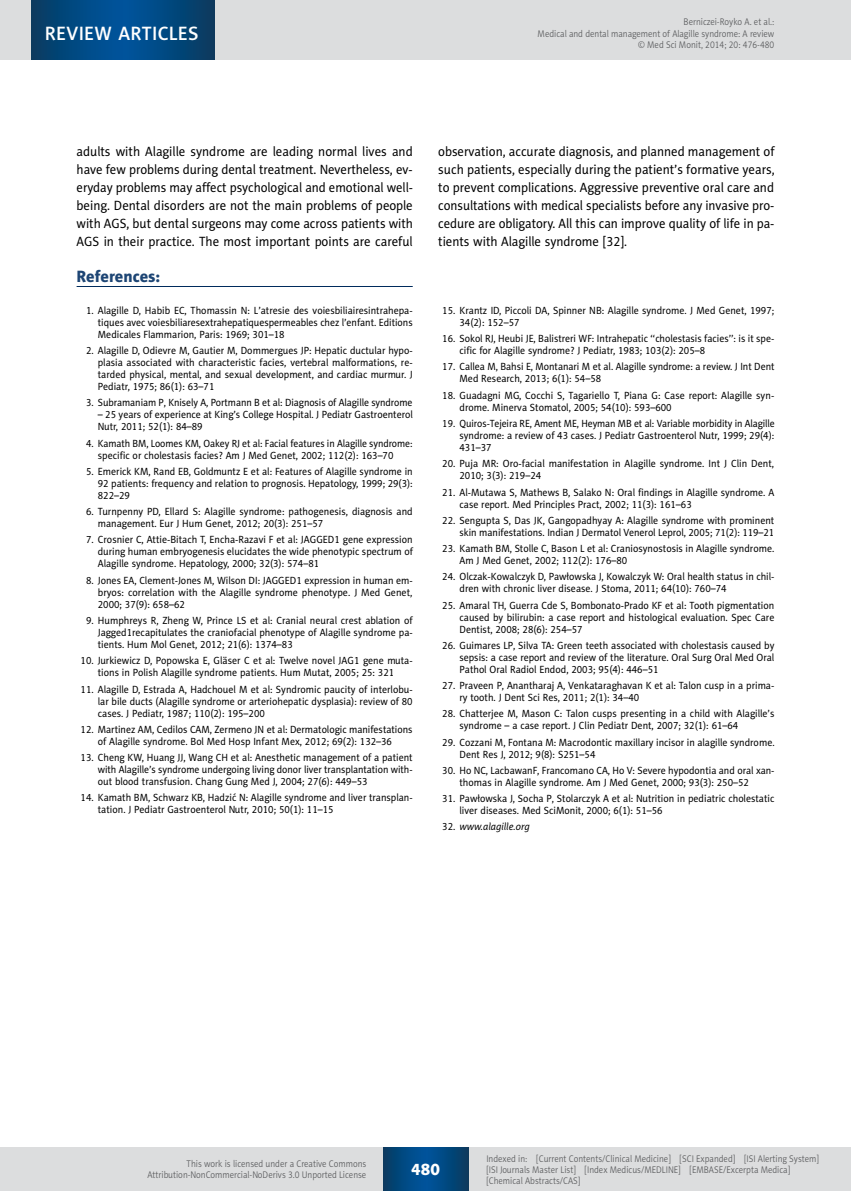
<style>
.page{position:relative;width:851px;height:1191px;background:#fff}
.page>*{position:absolute;margin:0;border:0;box-sizing:border-box;transform-origin:0 0}
.t1{font:19.5px "Naomi Sans EFN Medium";letter-spacing:.015em;color:#fff}
.t2{font:16.5px "Naomi Sans EFN Heavy";color:#1d4574}
.t3{font:16.5px "Naomi Sans EFN Heavy";color:#fff}
.t4{font:13.5px/18px "Naomi Sans EFN";color:#000;text-align:justify;scale:.95 1}
.t5{font:10.5px/12px "Naomi Sans EFN";color:#000;scale:.95 1}
.t6{font:10.5px/12px "Naomi Sans EFN";color:#000;scale:.94 1}
.t7{font:10.5px/12px "Naomi Sans EFN";color:#000;scale:.93 1}
.t8{font:italic 10.5px "Naomi Sans EFN";color:#000;scale:.95 1}
.t9{font:9.75px/11.2px "Naomi Sans EFN Light";color:#58595b;text-align:right;scale:.9 1}
.s1{font-style:normal}
</style>
<div class="page">
<hr style="left:77px;top:286px;width:335px;height:1px;background:#002b5c">
<div style="left:0;top:1148px;width:850px;height:43px;background:#dcddde"></div>
<svg style="left:383px;top:1147px;width:85px;height:43px;background:#02487f"></svg>
<div style="left:0;top:0;width:850px;height:60px;background:#dcddde"></div>
<svg style="left:32px;top:0;width:183px;height:60px;background:#02487f"></svg>
<h1 class="t1" style="left:45px;top:22px;width:155px">REVIEW ARTICLES</h1>
<p class="t9" style="left:537px;top:16px;width:264px">Berniczei-Royko A. et al.:<br>Medical and dental management of Alagille syndrome: A review © Med Sci Monit, 2014; 20: 476-480</p>
<p class="t4" style="left:77px;top:142px;width:355px">adults with Alagille syndrome are leading normal lives and have few problems during dental treatment. Nevertheless, ev&shy;eryday problems may affect psychological and emotional well&shy;being. Dental disorders are not the main problems of people with AGS, but dental surgeons may come across patients with AGS in their practice. The most important points are careful</p>
<p class="t4" style="left:438px;top:142px;width:355px">observation, accurate diagnosis, and planned management of such patients, especially during the patient’s formative years, to prevent complications. Aggressive preventive oral care and consultations with medical specialists before any invasive pro&shy;cedure are obligatory. All this can improve quality of life in pa&shy;tients with Alagille syndrome [32].</p>
<h2 class="t2" style="left:77px;top:266px;width:85px">References:</h2>
<p class="t5" style="left:98px;top:304px;width:333px;text-align:justify;text-indent:-12px">1. Alagille D, Habib EC, Thomassin N: L’atresie des voiesbiliairesintrahepa&shy;tiques avec voiesbiliaresextrahepatiquespermeables chez l’enfant. Editions Medicales Flammarion, Paris: 1969; 301–18</p>
<p class="t5" style="left:98px;top:345px;width:333px;text-align:justify;text-indent:-12px">2. Alagille D, Odievre M, Gautier M, Dommergues JP: Hepatic ductular hypo&shy;plasia associated with characteristic facies, vertebral malformations, re&shy;tarded physical, mental, and sexual development, and cardiac murmur. J Pediatr, 1975; 86(1): 63–71</p>
<p class="t6" style="left:86px;top:397px;width:349px">3. Subramaniam P, Knisely A, Portmann B et al: Diagnosis of Alagille syndrome</p>
<p class="t5" style="left:98px;top:409px;width:333px">– 25 years of experience at King’s College Hospital. J Pediatr Gastroenterol<br>Nutr, 2011; 52(1): 84–89</p>
<p class="t7" style="left:98px;top:437px;width:340px;text-indent:-12px">4. Kamath BM, Loomes KM, Oakey RJ et al: Facial features in Alagille syndrome: specific or cholestasis facies? Am J Med Genet, 2002; 112(2): 163–70</p>
<p class="t5" style="left:98px;top:465px;width:333px;text-align:justify;text-indent:-12px">5. Emerick KM, Rand EB, Goldmuntz E et al: Features of Alagille syndrome in 92 patients: frequency and relation to prognosis. Hepatology, 1999; 29(3):<br>822–29</p>
<p class="t5" style="left:98px;top:506px;width:333px;text-indent:-12px">6. Turnpenny PD, Ellard S: Alagille syndrome: pathogenesis, diagnosis and management. Eur J Hum Genet, 2012; 20(3): 251–57</p>
<p class="t5" style="left:98px;top:534px;width:333px;text-align:justify;text-indent:-12px">7. Crosnier C, Attie-Bitach T, Encha-Razavi F et al: JAGGED1 gene expression during human embryogenesis elucidates the wide phenotypic spectrum of Alagille syndrome. Hepatology, 2000; 32(3): 574–81</p>
<p class="t5" style="left:98px;top:574px;width:333px;text-align:justify;text-indent:-12px">8. Jones EA, Clement-Jones M, Wilson DI: JAGGED1 expression in human em&shy;bryos: correlation with the Alagille syndrome phenotype. J Med Genet, 2000; 37(9): 658–62</p>
<p class="t5" style="left:98px;top:614px;width:333px;text-align:justify;text-indent:-12px">9. Humphreys R, Zheng W, Prince LS et al: Cranial neural crest ablation of Jagged1recapitulates the craniofacial phenotype of Alagille syndrome pa&shy;tients. Hum Mol Genet, 2012; 21(6): 1374–83</p>
<p class="t5" style="left:81px;top:655px;width:351px;text-align:center">10. Jurkiewicz D, Popowska E, Gläser C et al: Twelve novel JAG1 gene muta&shy;tions in Polish Alagille syndrome patients. Hum Mutat, 2005; 25: 321</p>
<p class="t5" style="left:98px;top:683px;width:333px;text-align:justify;text-indent:-17px">11. Alagille D, Estrada A, Hadchouel M et al: Syndromic paucity of interlobu&shy;lar bile ducts (Alagille syndrome or arteriohepatic dysplasia): review of 80 cases. J Pediatr, 1987; 110(2): 195–200</p>
<p class="t5" style="left:81px;top:723px;width:351px;text-align:center">12. Martinez AM, Cedilos CAM, Zermeno JN et al: Dermatologic manifestations of Alagille syndrome. Bol Med Hosp Infant Mex, 2012; 69(2): 132–36</p>
<p class="t5" style="left:98px;top:751px;width:333px;text-align:justify;text-indent:-17px">13. Cheng KW, Huang JJ, Wang CH et al: Anesthetic management of a patient with Alagille’s syndrome undergoing living donor liver transplantation with&shy;out blood transfusion. Chang Gung Med J, 2004; 27(6): 449–53</p>
<p class="t5" style="left:98px;top:792px;width:333px;text-indent:-17px">14. Kamath BM, Schwarz KB, Hadzić N: Alagille syndrome and liver transplan&shy;tation. J Pediatr Gastroenterol Nutr, 2010; 50(1): 11–15</p>
<p class="t5" style="left:459px;top:304px;width:333px;text-indent:-17px">15. Krantz ID, Piccoli DA, Spinner NB: Alagille syndrome. J Med Genet, 1997;<br>34(2): 152–57</p>
<p class="t5" style="left:459px;top:333px;width:333px;text-indent:-17px">16. Sokol RJ, Heubi JE, Balistreri WF: Intrahepatic ‘‘cholestasis facies’’: is it spe&shy;cific for Alagille syndrome? J Pediatr, 1983; 103(2): 205–8</p>
<p class="t6" style="left:459px;top:361px;width:336px;text-indent:-17px">17. Callea M, Bahsi E, Montanari M et al. Alagille syndrome: a review. J Int Dent<br>Med Research, 2013; 6(1): 54–58</p>
<p class="t5" style="left:459px;top:389px;width:333px;text-indent:-17px">18. Guadagni MG, Cocchi S, Tagariello T, Piana G: Case report: Alagille syn&shy;drome. Minerva Stomatol, 2005; 54(10): 593–600</p>
<p class="t7" style="left:459px;top:417px;width:340px;text-align:justify;text-indent:-17px">19. Quiros-Tejeira RE, Ament ME, Heyman MB et al: Variable morbidity in Alagille syndrome: a review of 43 cases. J Pediatr Gastroenterol Nutr, 1999; 29(4):<br>431–37</p>
<p class="t5" style="left:459px;top:458px;width:332px;text-indent:-17px">20. Puja MR: Oro-facial manifestation in Alagille syndrome. Int J Clin Dent,<br>2010; 3(3): 219–24</p>
<p class="t5" style="left:459px;top:486px;width:333px;text-indent:-17px">21. Al-Mutawa S, Mathews B, Salako N: Oral findings in Alagille syndrome. A case report. Med Principles Pract, 2002; 11(3): 161–63</p>
<p class="t5" style="left:442px;top:514px;width:351px;text-align:right">22. Sengupta S, Das JK, Gangopadhyay A: Alagille syndrome with prominent skin manifestations. Indian J Dermatol Venerol Leprol, 2005; 71(2): 119–21</p>
<p class="t5" style="left:459px;top:542px;width:333px;text-indent:-17px">23. Kamath BM, Stolle C, Bason L et al: Craniosynostosis in Alagille syndrome.<br>Am J Med Genet, 2002; 112(2): 176–80</p>
<p class="t5" style="left:459px;top:571px;width:333px;text-indent:-17px">24. Olczak-Kowalczyk D, Pawłowska J, Kowalczyk W: Oral health status in chil&shy;dren with chronic liver disease. J Stoma, 2011; 64(10): 760–74</p>
<p class="t5" style="left:459px;top:599px;width:333px;text-align:justify;text-indent:-17px">25. Amaral TH, Guerra Cde S, Bombonato-Prado KF et al: Tooth pigmentation caused by bilirubin: a case report and histological evaluation. Spec Care Dentist, 2008; 28(6): 254–57</p>
<p class="t5" style="left:459px;top:639px;width:333px;text-align:justify;text-indent:-17px">26. Guimares LP, Silva TA: Green teeth associated with cholestasis caused by sepsis: a case report and review of the literature. Oral Surg Oral Med Oral Pathol Oral Radiol Endod, 2003; 95(4): 446–51</p>
<p class="t5" style="left:459px;top:679px;width:333px;text-indent:-17px">27. Praveen P, Anantharaj A, Venkataraghavan K et al: Talon cusp in a prima&shy;ry tooth. J Dent Sci Res, 2011; 2(1): 34–40</p>
<p class="t5" style="left:459px;top:708px;width:333px;text-indent:-17px">28. Chatterjee M, Mason C: Talon cusps presenting in a child with Alagille’s syndrome – a case report. J Clin Pediatr Dent, 2007; 32(1): 61–64</p>
<p class="t5" style="left:459px;top:736px;width:333px;text-indent:-17px">29. Cozzani M, Fontana M: Macrodontic maxillary incisor in alagille syndrome.<br>Dent Res J, 2012; 9(8): S251–54</p>
<p class="t6" style="left:459px;top:764px;width:336px;text-indent:-17px">30. Ho NC, LacbawanF, Francomano CA, Ho V: Severe hypodontia and oral xan&shy;thomas in Alagille syndrome. Am J Med Genet, 2000; 93(3): 250–52</p>
<p class="t5" style="left:459px;top:792px;width:333px;text-indent:-17px">31. Pawłowska J, Socha P, Stolarczyk A et al: Nutrition in pediatric cholestatic liver diseases. Med SciMonit, 2000; 6(1): 51–56</p>
<p class="t8" style="left:442px;top:821px;width:93px"><span class="s1">32.</span> www.alagille.org</p>
<p class="t9" style="left:147px;top:1158px;width:245px">This work is licensed under a Creative Commons<br>Attribution-NonCommercial-NoDerivs 3.0 Unported License</p>
<h2 class="t3" style="left:411px;top:1159px;width:30px">480</h2>
<p class="t9" style="left:486px;top:1152px;width:371px;text-align:left">Indexed in: [Current Contents/Clinical Medicine] [SCI Expanded] [ISI Alerting System] [ISI Journals Master List] [Index Medicus/MEDLINE] [EMBASE/Excerpta Medica] [Chemical Abstracts/CAS]</p>
</div>
